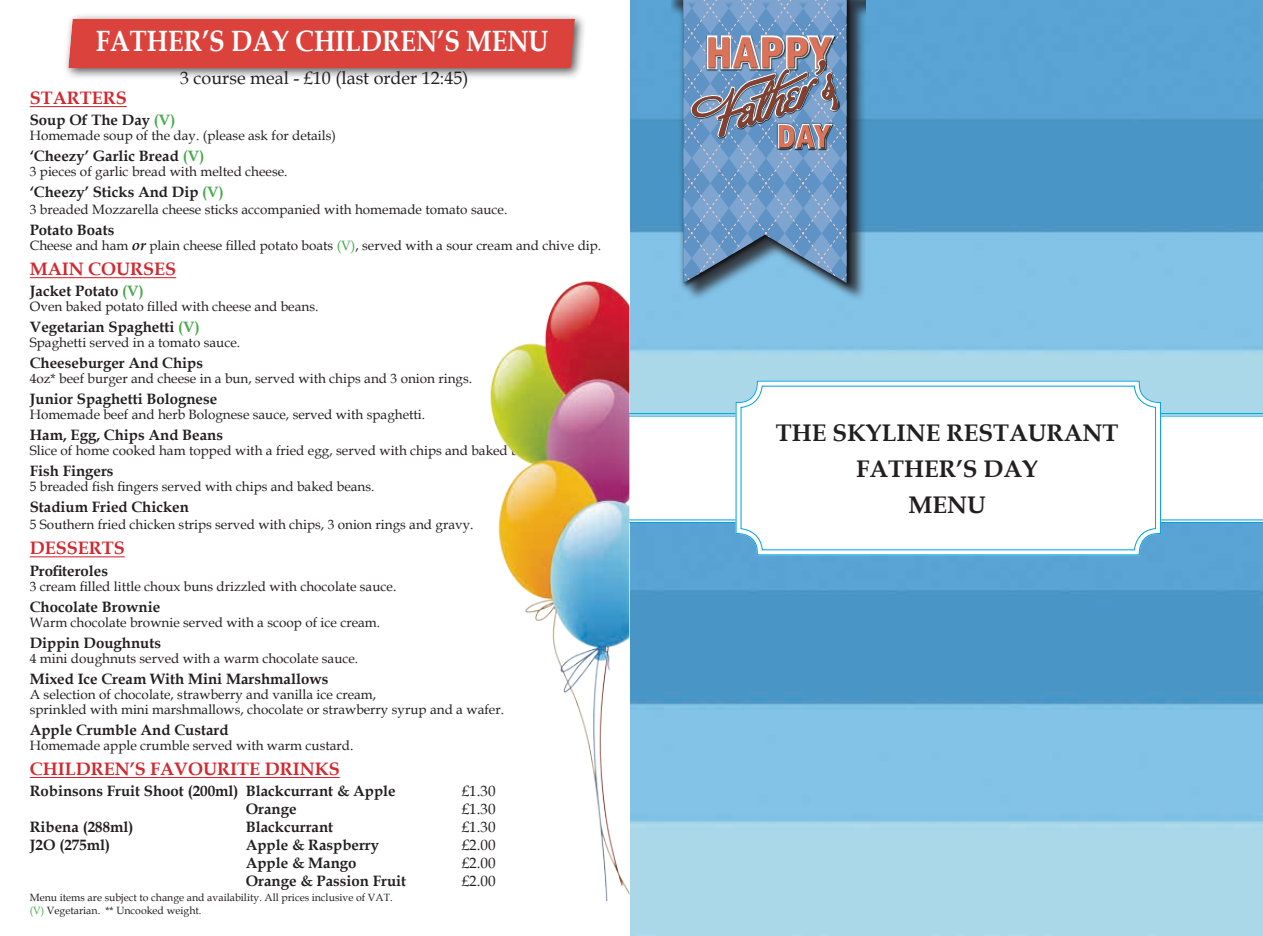
<style>
.page{position:relative;width:1263px;height:936px;background:#fff}
.page>*{position:absolute;margin:0;border:0;box-sizing:border-box;transform-origin:0 0}
.t1{font:700 29.25px "Book Antiqua";color:#fff;scale:.87 1}
.t2{font:700 24px "Book Antiqua";color:#231f21}
.t3{font:700 18px "Book Antiqua";color:#d3282f}
.t4{font:18px "Book Antiqua";color:#231f21}
.t5{font:700 15px "Book Antiqua";color:#231f21}
.t6{font:15px "Book Antiqua";color:#231f21}
.t7{font:13.5px/15px "Book Antiqua";color:#231f21}
.t8{font:10.5px/12.6px "Book Antiqua";color:#231f21}
.s1{color:#46a94b}
.s2{font-weight:700;font-style:italic;font-size:15px}
</style>
<div class="page">
<div style="left:62px;top:13px;width:525px;height:67px;background:#231f21;opacity:.75"></div>
<svg style="left:67px;top:19px;width:509px;height:52px;background:#d64841"></svg>
<hr style="left:30px;top:106px;width:97px;height:1px;background:#d3282f">
<hr style="left:30px;top:277px;width:146px;height:1px;background:#d3282f">
<hr style="left:30px;top:556px;width:95px;height:1px;background:#d3282f">
<hr style="left:30px;top:776px;width:310px;height:2px;background:#d3282f">
<img style="left:630px;top:1px;width:632px;height:934px">
<svg style="left:629px;top:416px;width:634px;height:104px"></svg>
<div style="left:672px;top:0;width:193px;height:303px;background:#231f21;opacity:.75"></div>
<img style="left:680px;top:0;width:173px;height:289px">
<svg style="left:683px;top:0;width:164px;height:283px;background:#7a94b6"></svg>
<svg style="left:735px;top:380px;width:426px;height:176px"></svg>
<div style="left:740px;top:385px;width:416px;height:165px;border:1px solid #00a1de;border-radius:21px"></div>
<img style="left:490px;top:281px;width:139px;height:620px">
<h1 class="t1" style="left:96px;top:22px;width:522px">FATHER’S DAY CHILDREN’S MENU</h1>
<h3 class="t4" style="left:180px;top:66px;width:290px">3 course meal - £10 (last order 12:45)</h3>
<h3 class="t3" style="left:30px;top:86px;width:25px">Starters</h3>
<p class="t5" style="left:30px;top:110px;width:147px">Soup Of The Day <span class="s1">(V)</span></p>
<p class="t7" style="left:30px;top:128px;width:308px">Homemade soup of the day. (please ask for details)</p>
<p class="t5" style="left:30px;top:146px;width:176px">‘Cheezy’ Garlic Bread <span class="s1">(V)</span></p>
<p class="t7" style="left:30px;top:164px;width:259px">3 pieces of garlic bread with melted cheese.</p>
<p class="t5" style="left:30px;top:182px;width:196px">‘Cheezy’ Sticks And Dip <span class="s1">(V)</span></p>
<p class="t7" style="left:30px;top:201px;width:479px">3 breaded Mozzarella cheese sticks accompanied with homemade tomato sauce.</p>
<p class="t5" style="left:30px;top:219px;width:86px">Potato Boats</p>
<p class="t7" style="left:30px;top:237px;width:573px">Cheese and ham <span class="s2">or</span> plain cheese filled potato boats <span class="s1">(V)</span>, served with a sour cream and chive dip.</p>
<h3 class="t3" style="left:30px;top:257px;width:31px">Main</h3>
<h3 class="t3" style="left:88px;top:257px;width:14px">courses</h3>
<p class="t5" style="left:30px;top:281px;width:116px">Jacket Potato <span class="s1">(V)</span></p>
<p class="t7" style="left:30px;top:299px;width:290px">Oven baked potato filled with cheese and beans.</p>
<p class="t5" style="left:30px;top:317px;width:171px">Vegetarian Spaghetti <span class="s1">(V)</span></p>
<p class="t7" style="left:30px;top:335px;width:212px">Spaghetti served in a tomato sauce.</p>
<p class="t5" style="left:30px;top:353px;width:175px">Cheeseburger And Chips</p>
<p class="t7" style="left:30px;top:371px;width:444px">4oz* beef burger and cheese in a bun, served with chips and 3 onion rings.</p>
<p class="t5" style="left:30px;top:389px;width:189px">Junior Spaghetti Bolognese</p>
<p class="t7" style="left:30px;top:407px;width:397px">Homemade beef and herb Bolognese sauce, served with spaghetti.</p>
<p class="t5" style="left:30px;top:425px;width:195px">Ham, Egg, Chips And Beans</p>
<p class="t7" style="left:30px;top:443px;width:521px">Slice of home cooked ham topped with a fried egg, served with chips and baked beans.</p>
<p class="t5" style="left:30px;top:461px;width:85px">Fish Fingers</p>
<p class="t7" style="left:30px;top:479px;width:346px">5 breaded fish fingers served with chips and baked beans.</p>
<p class="t5" style="left:30px;top:497px;width:161px">Stadium Fried Chicken</p>
<p class="t7" style="left:30px;top:516px;width:445px">5 Southern fried chicken strips served with chips, 3 onion rings and gravy.</p>
<h3 class="t3" style="left:30px;top:536px;width:28px">Desserts</h3>
<p class="t5" style="left:30px;top:560px;width:80px">Profiteroles</p>
<p class="t7" style="left:30px;top:578px;width:368px">3 cream filled little choux buns drizzled with chocolate sauce.</p>
<p class="t5" style="left:30px;top:596px;width:132px">Chocolate Brownie</p>
<p class="t7" style="left:30px;top:614px;width:352px">Warm chocolate brownie served with a scoop of ice cream.</p>
<p class="t5" style="left:30px;top:632px;width:133px">Dippin Doughnuts</p>
<p class="t7" style="left:30px;top:650px;width:330px">4 mini doughnuts served with a warm chocolate sauce.</p>
<p class="t5" style="left:30px;top:668px;width:300px">Mixed Ice Cream With Mini Marshmallows</p>
<p class="t7" style="left:30px;top:686px;width:476px">A selection of chocolate, strawberry and vanilla ice cream,<br>sprinkled with mini marshmallows, chocolate or strawberry syrup and a wafer.</p>
<p class="t5" style="left:30px;top:719px;width:200px">Apple Crumble And Custard</p>
<p class="t7" style="left:30px;top:737px;width:325px">Homemade apple crumble served with warm custard.</p>
<h3 class="t3" style="left:30px;top:756px;width:144px">CHILDREN’S Favourite</h3>
<h3 class="t3" style="left:265px;top:756px;width:28px">Drin</h3>
<h3 class="t3" style="left:315px;top:756px;width:23px">ks</h3>
<p class="t5" style="left:30px;top:780px;width:367px">Robinsons Fruit Shoot (200ml) Blackcurrant &amp; Apple</p>
<p class="t6" style="left:462px;top:780px;width:35px">£1.30</p>
<p class="t5" style="left:246px;top:798px;width:52px">Orange</p>
<p class="t6" style="left:462px;top:798px;width:35px">£1.30</p>
<p class="t5" style="left:30px;top:816px;width:105px">Ribena (288ml)</p>
<p class="t5" style="left:246px;top:816px;width:89px">Blackcurrant</p>
<p class="t6" style="left:462px;top:816px;width:35px">£1.30</p>
<p class="t5" style="left:30px;top:834px;width:82px">J2O (275ml)</p>
<p class="t5" style="left:246px;top:834px;width:135px">Apple &amp; Raspberry</p>
<p class="t6" style="left:462px;top:834px;width:35px">£2.00</p>
<p class="t5" style="left:246px;top:852px;width:112px">Apple &amp; Mango</p>
<p class="t6" style="left:462px;top:852px;width:35px">£2.00</p>
<p class="t5" style="left:246px;top:870px;width:162px">Orange &amp; Passion Fruit</p>
<p class="t6" style="left:462px;top:870px;width:35px">£2.00</p>
<p class="t8" style="left:30px;top:891px;width:364px">Menu items are subject to change and availability. All prices inclusive of VAT. <span class="s1">(V)</span> Vegetarian. ** Uncooked weight.</p>
<h2 class="t2" style="left:776px;top:416px;width:106px">The Skyline</h2>
<h2 class="t2" style="left:946px;top:416px;width:36px">Restaurant</h2>
<h2 class="t2" style="left:856px;top:452px;width:32px">Father</h2>
<h2 class="t2" style="left:956px;top:452px;width:66px">’s Day</h2>
<h2 class="t2" style="left:908px;top:488px;width:43px">Menu</h2>
</div>
